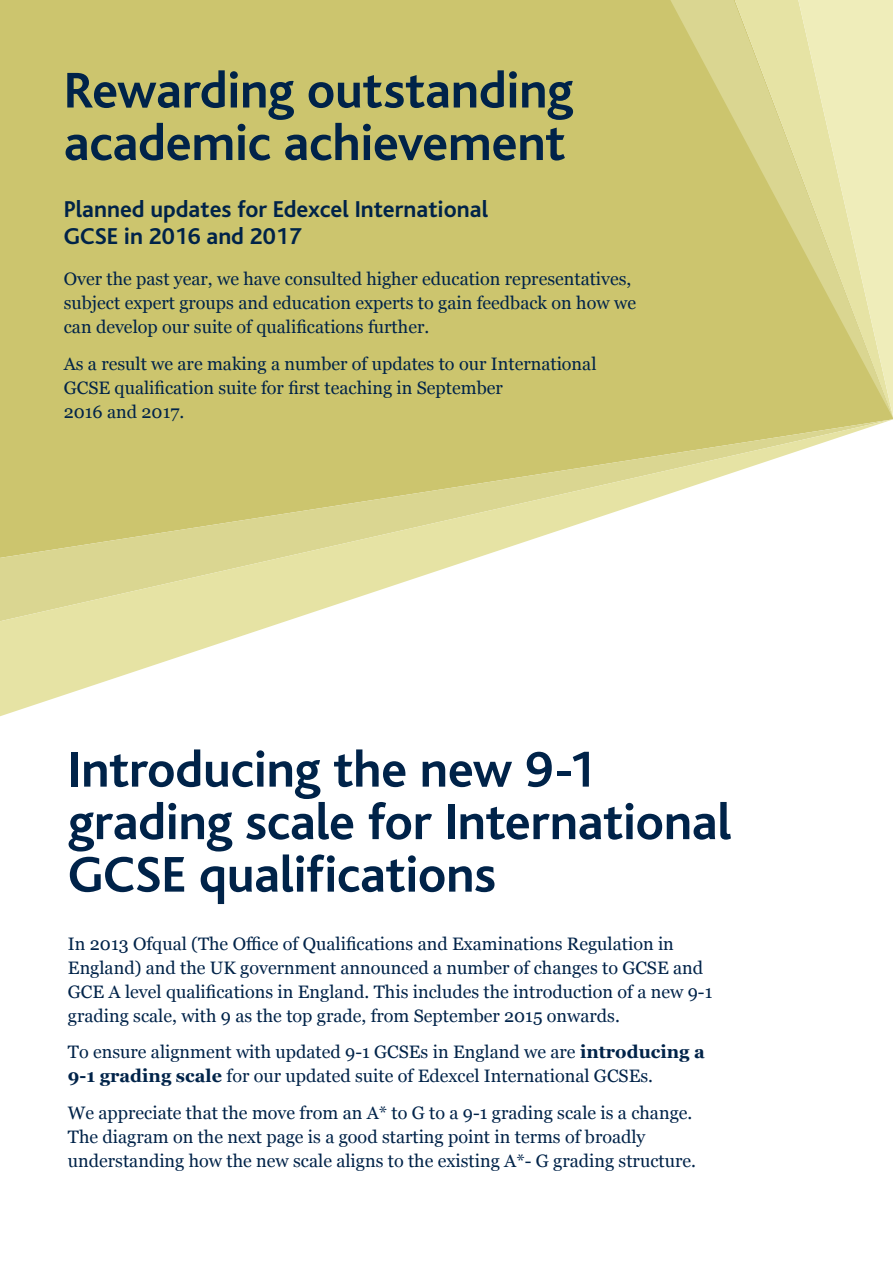
<style>
.page{position:relative;width:893px;height:1263px;background:#fff}
.page>*{position:absolute;margin:0;border:0;box-sizing:border-box;transform-origin:0 0}
.t1{font:700 52.5px/52.5px "Bliss";letter-spacing:-.01em;color:#002349}
.t2{font:700 24px/27px "Bliss";color:#002349}
.t3{font:18px/24px "Georgia";color:#002349}
.s1{font-weight:700}
</style>
<div class="page">
<div style="left:0;top:0;width:893px;height:419px;background:#ccc56e"></div>
<svg style="left:0;top:419px;width:893px;height:297px"></svg>
<svg style="left:670px;top:0;width:223px;height:418px;background:#d9d48a"></svg>
<h1 class="t1" style="left:64px;top:65px;width:511px">Rewarding outstanding academic achievement</h1>
<h2 class="t2" style="left:64px;top:196px;width:426px">Planned updates for Edexcel International<br>GCSE in 2016 and 2017</h2>
<p class="t3" style="left:64px;top:266px;width:574px">Over the past year, we have consulted higher education representatives, subject expert groups and education experts to gain feedback on how we can develop our suite of qualifications further.</p>
<p class="t3" style="left:64px;top:351px;width:534px">As a result we are making a number of updates to our International<br>GCSE qualification suite for first teaching in September<br>2016 and 2017.</p>
<h1 class="t1" style="left:68px;top:744px;width:665px">Introducing the new 9-1 grading scale for International<br>GCSE qualifications</h1>
<p class="t3" style="left:68px;top:931px;width:646px">In 2013 Ofqual (The Office of Qualifications and Examinations Regulation in England) and the UK government announced a number of changes to GCSE and GCE A level qualifications in England. This includes the introduction of a new 9-1 grading scale, with 9 as the top grade, from September 2015 onwards.</p>
<p class="t3" style="left:68px;top:1039px;width:638px">To ensure alignment with updated 9-1 GCSEs in England we are <span class="s1">introducing a<br>9-1 grading scale</span> for our updated suite of Edexcel International GCSEs.</p>
<p class="t3" style="left:68px;top:1100px;width:630px">We appreciate that the move from an A* to G to a 9-1 grading scale is a change.<br>The diagram on the next page is a good starting point in terms of broadly understanding how the new scale aligns to the existing A*- G grading structure.</p>
</div>
